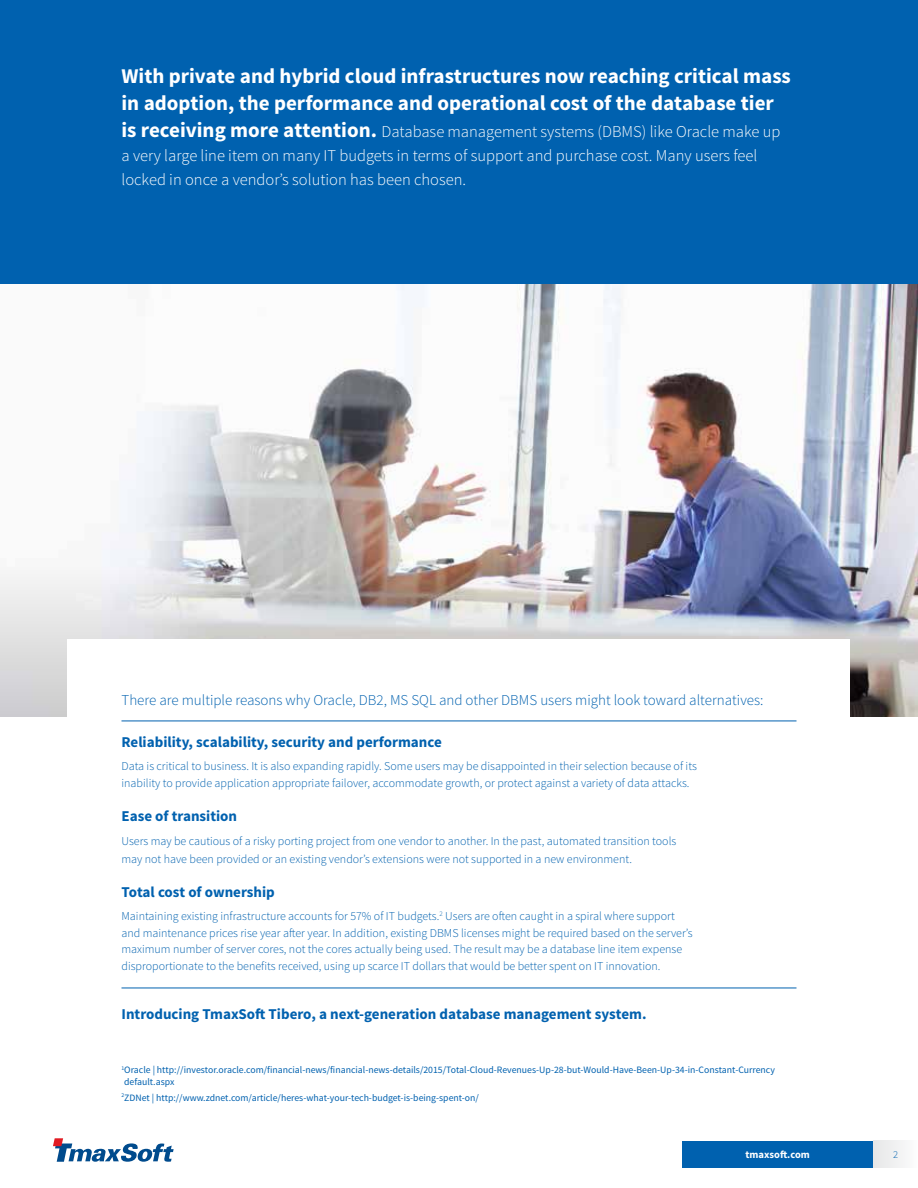
<style>
.page{position:relative;width:918px;height:1188px;background:#fff}
.page>*{position:absolute;margin:0;border:0;box-sizing:border-box;transform-origin:0 0}
.t1{font:700 21px/27px "Source Sans Pro";color:#fff}
.t2{font:300 16.5px/24px "Source Sans Pro";color:#fff}
.t3{font:700 15px "Source Sans Pro";color:#0061af}
.t4{font:300 15px "Source Sans Pro";color:#0061af}
.t5{font:300 12px/16.5px "Source Sans Pro";color:#0061af}
.t6{font:700 10.5px "Source Sans Pro";color:#fff}
.t7{font:300 10.5px "Source Sans Pro";color:#0061af}
.t8{font:9.75px/11.7px "Source Sans Pro";color:#0061af}
.s1{font-weight:700;font-size:21px}
</style>
<div class="page">
<div style="left:0;top:0;width:918px;height:405px;background:#0061af"></div>
<img style="left:0;top:284px;width:918px;height:246px">
<img style="left:0;top:530px;width:918px;height:186px">
<div style="left:68px;top:639px;width:782px;height:310px;background:#fff"></div>
<svg style="left:53px;top:1138px;width:121px;height:24px"></svg>
<div style="left:682px;top:1141px;width:191px;height:27px;background:#0061af"></div>
<div style="left:873px;top:1141px;width:45px;height:27px;background:#f1f1f2"></div>
<hr style="left:122px;top:721px;width:674px;height:1px;background:#0061af">
<hr style="left:122px;top:988px;width:674px;height:1px;background:#0061af">
<h1 class="t1" style="left:122px;top:64px;width:671px">With private and hybrid cloud infrastructures now reaching critical mass in adoption, the performance and operational cost of the database tier</h1>
<h2 class="t2" style="left:121px;top:120px;width:661px"><span class="s1">is receiving more attention.</span> Database management systems (DBMS) like Oracle make up a very large line item on many IT budgets in terms of support and purchase cost. Many users feel locked in once a vendor’s solution has been chosen.</h2>
<p class="t4" style="left:122px;top:690px;width:644px">There are multiple reasons why Oracle, DB2, MS SQL and other DBMS users might look toward alternatives:</p>
<p class="t3" style="left:122px;top:733px;width:322px">Reliability, scalability, security and performance</p>
<p class="t5" style="left:122px;top:758px;width:577px">Data is critical to business. It is also expanding rapidly. Some users may be disappointed in their selection because of its inability to provide application appropriate failover, accommodate growth, or protect against a variety of data attacks.</p>
<p class="t3" style="left:122px;top:807px;width:117px">Ease of transition</p>
<p class="t5" style="left:122px;top:832px;width:556px;line-height:18px">Users may be cautious of a risky porting project from one vendor to another. In the past, automated transition tools may not have been provided or an existing vendor’s extensions were not supported in a new environment.</p>
<p class="t3" style="left:122px;top:883px;width:155px">Total cost of ownership</p>
<p class="t5" style="left:121px;top:908px;width:573px">Maintaining existing infrastructure accounts for 57% of IT budgets.<sup>2</sup> Users are often caught in a spiral where support and maintenance prices rise year after year. In addition, existing DBMS licenses might be required based on the server’s maximum number of server cores, not the cores actually being used. The result may be a database line item expense disproportionate to the benefits received, using up scarce IT dollars that would be better spent on IT innovation.</p>
<p class="t3" style="left:122px;top:1005px;width:527px">Introducing TmaxSoft Tibero, a next-generation database management system.</p>
<p class="t8" style="left:122px;top:1064px;width:655px"><sup>1</sup>Oracle | http://investor.oracle.com/financial-news/financial-news-details/2015/Total-Cloud-Revenues-Up-28-but-Would-Have-Been-Up-34-in-Constant-Currency default.aspx</p>
<p class="t8" style="left:122px;top:1092px;width:359px"><sup>2</sup>ZDNet | http://www.zdnet.com/article/heres-what-your-tech-budget-is-being-spent-on/</p>
<p class="t6" style="left:746px;top:1148px;width:66px">tmaxsoft.com</p>
<p class="t7" style="left:893px;top:1148px;width:7px">2</p>
</div>
